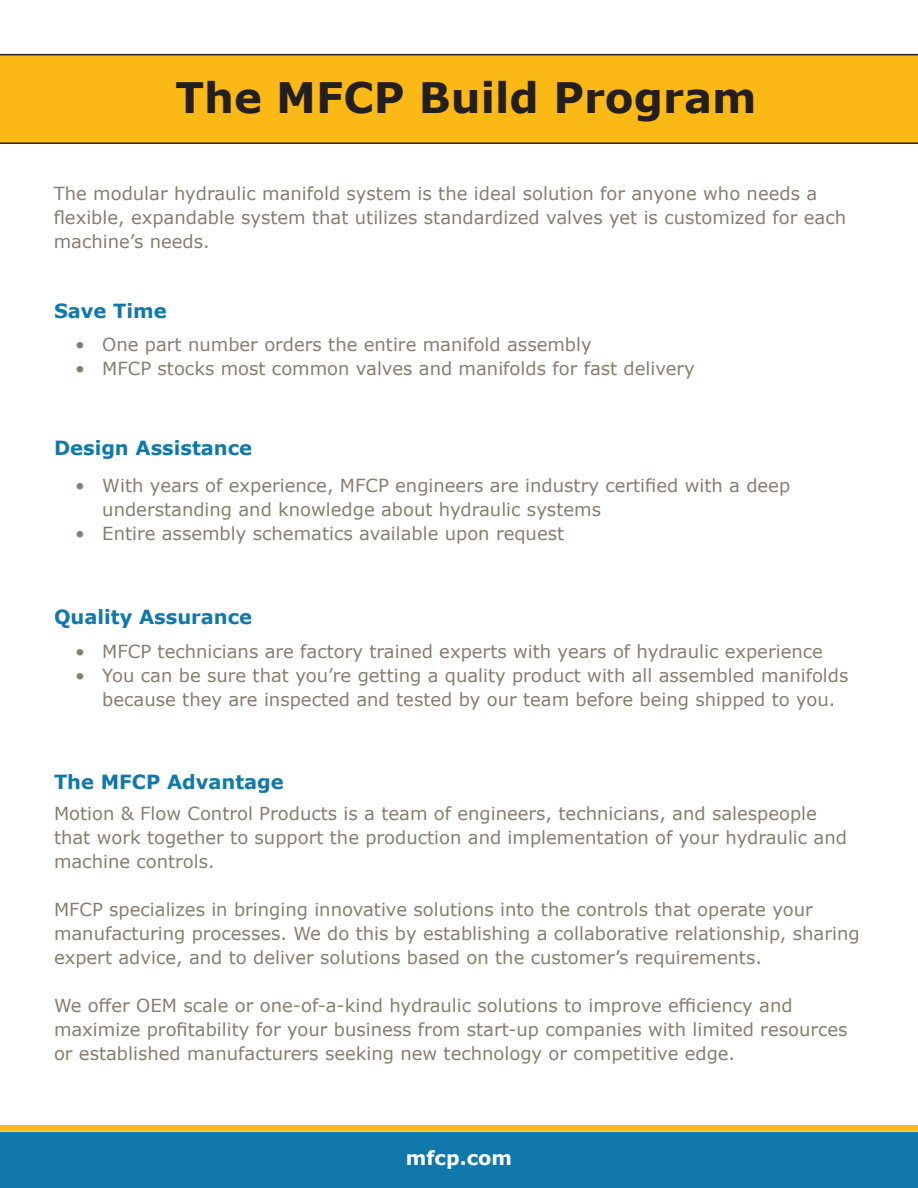
<style>
.page{position:relative;width:918px;height:1188px;background:#fff}
.page>*{position:absolute;margin:0;border:0;box-sizing:border-box;transform-origin:0 0}
.t1{font:700 42px "Verdana";color:#231f20}
.t2{font:700 19.5px "Verdana";color:#1078ab}
.t3{font:700 19.5px "Verdana";color:#fff}
.t4{font:18px/24px "Verdana";color:#887d6e}
</style>
<div class="page">
<div style="left:0;top:54px;width:918px;height:90px;background:#fcb814"></div>
<div style="left:0;top:1125px;width:918px;height:6px;background:#fcb81f"></div>
<div style="left:0;top:1132px;width:918px;height:56px;background:#1078ab"></div>
<h1 class="t1" style="left:176px;top:68px;width:583px">The MFCP Build Program</h1>
<p class="t4" style="left:54px;top:182px;width:794px">The modular hydraulic manifold system is the ideal solution for anyone who needs a flexible, expandable system that utilizes standardized valves yet is customized for each machine’s needs.</p>
<p class="t2" style="left:54px;top:297px;width:114px">Save Time</p>
<p class="t4" style="left:75px;top:332px;width:518px">• One part number orders the entire manifold assembly</p>
<p class="t4" style="left:75px;top:356px;width:621px">• MFCP stocks most common valves and manifolds for fast delivery</p>
<p class="t2" style="left:54px;top:434px;width:200px">Design Assistance</p>
<p class="t4" style="left:102px;top:473px;width:689px;text-indent:-27px">• With years of experience, MFCP engineers are industry certified with a deep understanding and knowledge about hydraulic systems</p>
<p class="t4" style="left:75px;top:521px;width:490px">• Entire assembly schematics available upon request</p>
<p class="t2" style="left:54px;top:603px;width:200px">Quality Assurance</p>
<p class="t4" style="left:75px;top:640px;width:749px">• MFCP technicians are factory trained experts with years of hydraulic experience</p>
<p class="t4" style="left:102px;top:664px;width:748px;text-indent:-27px">• You can be sure that you’re getting a quality product with all assembled manifolds because they are inspected and tested by our team before being shipped to you.</p>
<p class="t2" style="left:54px;top:768px;width:231px">The MFCP Advantage</p>
<p class="t4" style="left:54px;top:802px;width:795px">Motion &amp; Flow Control Products is a team of engineers, technicians, and salespeople that work together to support the production and implementation of your hydraulic and machine controls.</p>
<p class="t4" style="left:54px;top:898px;width:807px">MFCP specializes in bringing innovative solutions into the controls that operate your manufacturing processes. We do this by establishing a collaborative relationship, sharing expert advice, and to deliver solutions based on the customer’s requirements.</p>
<p class="t4" style="left:54px;top:994px;width:795px">We offer OEM scale or one-of-a-kind hydraulic solutions to improve efficiency and maximize profitability for your business from start-up companies with limited resources or established manufacturers seeking new technology or competitive edge.</p>
<p class="t3" style="left:406px;top:1144px;width:108px">mfcp.com</p>
</div>
